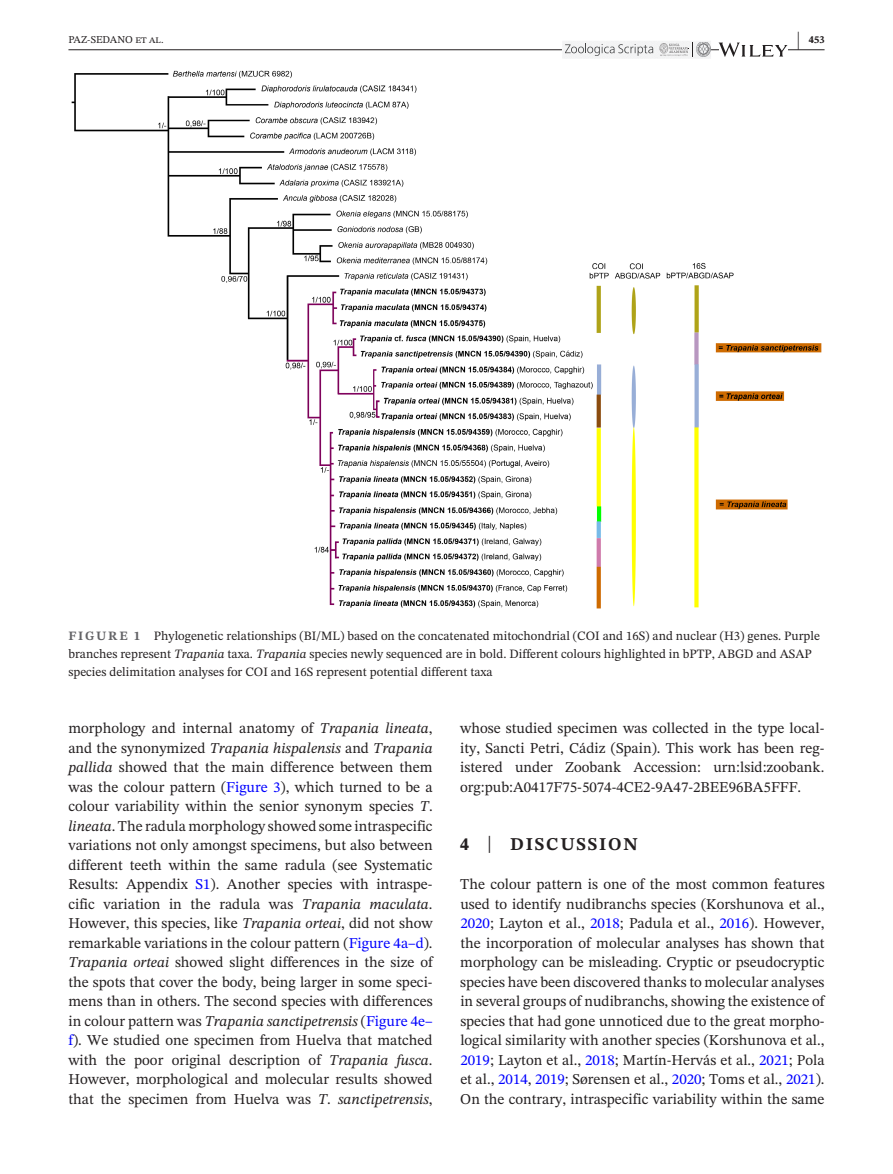
<style>
.page{position:relative;width:893px;height:1174px;background:#fff}
.page>*{position:absolute;margin:0;border:0;box-sizing:border-box;transform-origin:0 0}
.t1{font:700 21px "STIX Two Text";color:#231f20;scale:.42 1}
.t2{font:700 18px "STIX Two Text";letter-spacing:.1em;color:#231f20}
.t3{font:15px/19.5px "STIX Two Text";color:#231f20;text-align:justify}
.t4{font:12.75px/18px "STIX Two Text";color:#231f20}
.t5{font:10.5px "STIX Two Text";color:#231f20}
.t6{font:700 10.5px "STIX Two Text";color:#231f20}
.s1{font-weight:700;color:#636366}
.s2{font-style:italic}
.s3{color:#00f}
.s4{font-weight:400;font-size:23.7px}
</style>
<div class="page">
<hr style="left:68px;top:49px;width:756px;height:1px;background:#231f20">
<img style="left:562px;top:41px;width:149px;height:18px">
<svg style="left:565px;top:44px;width:88px;height:12px"></svg>
<svg style="left:659px;top:42px;width:34px;height:14px"></svg>
<img style="left:696px;top:42px;width:15px;height:14px">
<svg style="left:719px;top:43px;width:68px;height:14px"></svg>
<img style="left:72px;top:70px;width:749px;height:538px">
<h1 class="t1" style="left:797px;top:24px;width:8px">|</h1>
<p class="t5" style="left:68px;top:32px;width:97px">PAZ--SEDANO et al.</p>
<p class="t6" style="left:809px;top:32px;width:17px">453</p>
<p class="t4" style="left:68px;top:627px;width:753px"><span class="s1">FIGURE 1</span> Phylogenetic relationships (BI/ML) based on the concatenated mitochondrial (COI and 16S) and nuclear (H3) genes. Purple branches represent <span class="s2">Trapania</span> taxa. <span class="s2">Trapania</span> species newly sequenced are in bold. Different colours highlighted in bPTP, ABGD and ASAP species delimitation analyses for COI and 16S represent potential different taxa</p>
<p class="t3" style="left:68px;top:718px;width:366px">morphology and internal anatomy of <span class="s2">Trapania lineata</span>, and the synonymized <span class="s2">Trapania hispalensis</span> and <span class="s2">Trapania pallida</span> showed that the main difference between them was the colour pattern (<span class="s3">Figure 3</span>), which turned to be a colour variability within the senior synonym species <span class="s2">T</span>. <span class="s2">lineata</span>. The radula morphology showed some intraspecific variations not only amongst specimens, but also between different teeth within the same radula (see Systematic Results: Appendix <span class="s3">S1</span>). Another species with intraspe&shy;cific variation in the radula was <span class="s2">Trapania maculata</span>.<br>However, this species, like <span class="s2">Trapania orteai</span>, did not show remarkable variations in the colour pattern (<span class="s3">Figure 4a–d</span>).<br><span class="s2">Trapania orteai</span> showed slight differences in the size of the spots that cover the body, being larger in some speci&shy;mens than in others. The second species with differences in colour pattern was <span class="s2">Trapania sanctipetrensis</span> (<span class="s3">Figure 4e– f</span>). We studied one specimen from Huelva that matched with the poor original description of <span class="s2">Trapania fusca</span>.<br>However, morphological and molecular results showed that the specimen from Huelva was <span class="s2">T</span>. <span class="s2">sanctipetrensis</span>,</p>
<p class="t3" style="left:460px;top:718px;width:366px">whose studied specimen was collected in the type local&shy;ity, Sancti Petri, Cádiz (Spain). This work has been reg&shy;istered under Zoobank Accession: urn:lsid:zoobank. org:pub:A0417F75-5074-4CE2-9A47-2BEE96BA5FFF.</p>
<p class="t2" style="left:460px;top:831px;width:179px">4 <span class="s4">|</span> DISCUSSION</p>
<p class="t3" style="left:460px;top:874px;width:366px">The colour pattern is one of the most common features used to identify nudibranchs species (Korshunova et al., <span class="s3">2020</span>; Layton et al., <span class="s3">2018</span>; Padula et al., <span class="s3">2016</span>). However, the incorporation of molecular analyses has shown that morphology can be misleading. Cryptic or pseudocryptic species have been discovered thanks to molecular analyses in several groups of nudibranchs, showing the existence of species that had gone unnoticed due to the great morpho&shy;logical similarity with another species (Korshunova et al., <span class="s3">2019</span>; Layton et al., <span class="s3">2018</span>; Martín-Hervás et al., <span class="s3">2021</span>; Pola et al., <span class="s3">2014</span>, <span class="s3">2019</span>; Sørensen et al., <span class="s3">2020</span>; Toms et al., <span class="s3">2021</span>).<br>On the contrary, intraspecific variability within the same</p>
</div>
